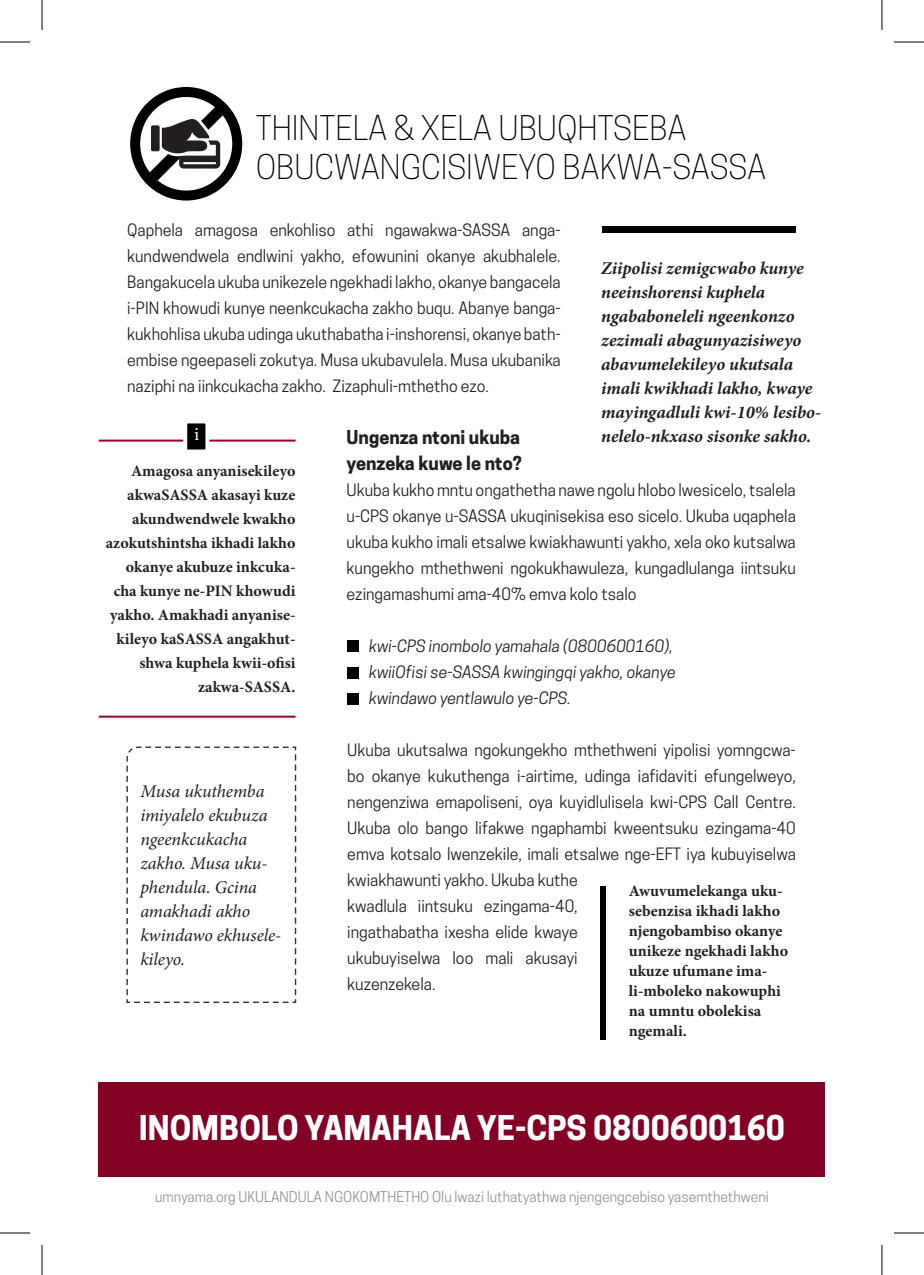
<style>
.page{position:relative;width:924px;height:1275px;background:#fff}
.page>*{position:absolute;margin:0;border:0;box-sizing:border-box;transform-origin:0 0}
.t1{font:300 32px/38.4px "Cooper Hewitt";color:#000}
.t2{font:700 32px "Cooper Hewitt";color:#fff}
.t3{font:italic 700 18px/24px "Minion Pro";letter-spacing:-.005em;color:#231f20}
.t4{font:italic 18px/24px "Minion Pro";letter-spacing:-.005em;color:#231f20}
.t5{font:700 18px/26px "Cooper Hewitt";color:#231f20}
.t6{font:16px/26px "Cooper Hewitt";color:#231f20;text-align:justify}
.t7{font:700 16px/24px "Minion Pro";color:#231f20}
.t8{font:italic 16px "Cooper Hewitt";color:#231f20}
.t9{font:16px "Georgia";color:#fff}
.t10{font:14px "Cooper Hewitt";color:#939598}
</style>
<div class="page">
<div style="left:130px;top:87px;width:112px;height:113px;border:10px solid #000;border-radius:50%"></div>
<div style="left:99px;top:1081px;width:725px;height:95px;background:#830125"></div>
<svg style="left:126px;top:746px;width:171px;height:257px"></svg>
<div style="left:600px;top:886px;width:6px;height:154px;background:#000"></div>
<svg style="left:148px;top:103px;width:79px;height:79px"></svg>
<hr style="left:99px;top:439px;width:196px;height:2px;background:#98032d">
<hr style="left:99px;top:715px;width:196px;height:2px;background:#98032d">
<div style="left:183px;top:419px;width:26px;height:34px;background:#000;border:4px solid #fff"></div>
<div style="left:602px;top:226px;width:193px;height:7px;background:#000"></div>
<div style="left:347px;top:640px;width:12px;height:12px;background:#000"></div>
<div style="left:347px;top:667px;width:12px;height:12px;background:#000"></div>
<div style="left:347px;top:693px;width:12px;height:11px;background:#000"></div>
<hr style="left:0;top:42px;width:30px;height:1px;background:#000">
<hr style="left:893px;top:42px;width:30px;height:1px;background:#000">
<hr style="left:0;top:1232px;width:30px;height:1px;background:#000">
<hr style="left:893px;top:1232px;width:30px;height:1px;background:#000">
<hr style="left:42px;top:0;width:1px;height:30px;background:#000">
<hr style="left:42px;top:1245px;width:1px;height:30px;background:#000">
<hr style="left:881px;top:0;width:1px;height:30px;background:#000">
<hr style="left:881px;top:1245px;width:1px;height:30px;background:#000">
<p class="t1" style="left:255px;top:109px;width:512px">THINTELA &amp; XELA UBUQHTSEBA<br>OBUCWANGCISIWEYO BAKWA-SASSA</p>
<p class="t6" style="left:127px;top:216px;width:435px">Qaphela amagosa enkohliso athi ngawakwa-SASSA anga&shy;kundwendwela endlwini yakho, efowunini okanye akubhalele.<br>Bangakucela ukuba unikezele ngekhadi lakho, okanye bangacela i-PIN khowudi kunye neenkcukacha zakho buqu. Abanye banga&shy;kukhohlisa ukuba udinga ukuthabatha i-inshorensi, okanye bath&shy;embise ngeepaseli zokutya. Musa ukubavulela. Musa ukubanika naziphi na iinkcukacha zakho. Zizaphuli-mthetho ezo.</p>
<p class="t5" style="left:346px;top:424px;width:176px">Ungenza ntoni ukuba yenzeka kuwe le nto?</p>
<p class="t6" style="left:346px;top:476px;width:450px">Ukuba kukho mntu ongathetha nawe ngolu hlobo lwesicelo, tsalela u-CPS okanye u-SASSA ukuqinisekisa eso sicelo. Ukuba uqaphela ukuba kukho imali etsalwe kwiakhawunti yakho, xela oko kutsalwa kungekho mthethweni ngokukhawuleza, kungadlulanga iintsuku ezingamashumi ama-40% emva kolo tsalo</p>
<p class="t8" style="left:369px;top:636px;width:305px">kwi-CPS inombolo yamahala (0800600160),</p>
<p class="t8" style="left:369px;top:662px;width:308px">kwiiOfisi se-SASSA kwingingqi yakho, okanye</p>
<p class="t8" style="left:369px;top:688px;width:203px">kwindawo yentlawulo ye-CPS.</p>
<p class="t6" style="left:347px;top:736px;width:450px;text-align:left">Ukuba ukutsalwa ngokungekho mthethweni yipolisi yomngcwa&shy;bo okanye kukuthenga i-airtime, udinga iafidaviti efungelweyo, nengenziwa emapoliseni, oya kuyidlulisela kwi-CPS Call Centre.<br>Ukuba olo bango lifakwe ngaphambi kweentsuku ezingama-40 emva kotsalo lwenzekile, imali etsalwe nge-EFT iya kubuyiselwa kwiakhawunti yakho. Ukuba kuthe<br>kwadlula iintsuku ezingama-40,<br>ingathabatha ixesha elide kwaye<br>ukubuyiselwa loo mali akusayi<br>kuzenzekela.</p>
<p class="t3" style="left:601px;top:256px;width:221px">Ziipolisi zemigcwabo kunye neeinshorensi kuphela ngababoneleli ngeenkonzo zezimali abagunyazisiweyo abavumelekileyo ukutsala imali kwikhadi lakho, kwaye mayingadluli kwi-10% lesibo&shy;nelelo-nkxaso sisonke sakho.</p>
<p class="t9" style="left:194px;top:425px;width:6px">i</p>
<p class="t7" style="left:106px;top:458px;width:191px;text-align:right">Amagosa anyanisekileyo akwaSASSA akasayi kuze akundwendwele kwakho azokutshintsha ikhadi lakho okanye akubuze inkcuka&shy;cha kunye ne-PIN khowudi yakho. Amakhadi anyanise&shy;kileyo kaSASSA angakhut&shy;shwa kuphela kwii-ofisi zakwa-SASSA.</p>
<p class="t4" style="left:140px;top:779px;width:142px">Musa ukuthemba imiyalelo ekubuza ngeenkcukacha zakho. Musa uku&shy;phendula. Gcina amakhadi akho kwindawo ekhusele&shy;kileyo.</p>
<p class="t7" style="left:628px;top:881px;width:161px;line-height:20px">Awuvumelekanga uku&shy;sebenzisa ikhadi lakho njengobambiso okanye unikeze ngekhadi lakho ukuze ufumane ima&shy;li-mboleko nakowuphi na umntu obolekisa ngemali.</p>
<p class="t2" style="left:139px;top:1108px;width:647px">INOMBOLO YAMAHALA YE-CPS 0800600160</p>
<p class="t10" style="left:155px;top:1188px;width:615px">umnyama.org UKULANDULA NGOKOMTHETHO Olu lwazi luthatyathwa njengengcebiso yasemthethweni</p>
</div>
